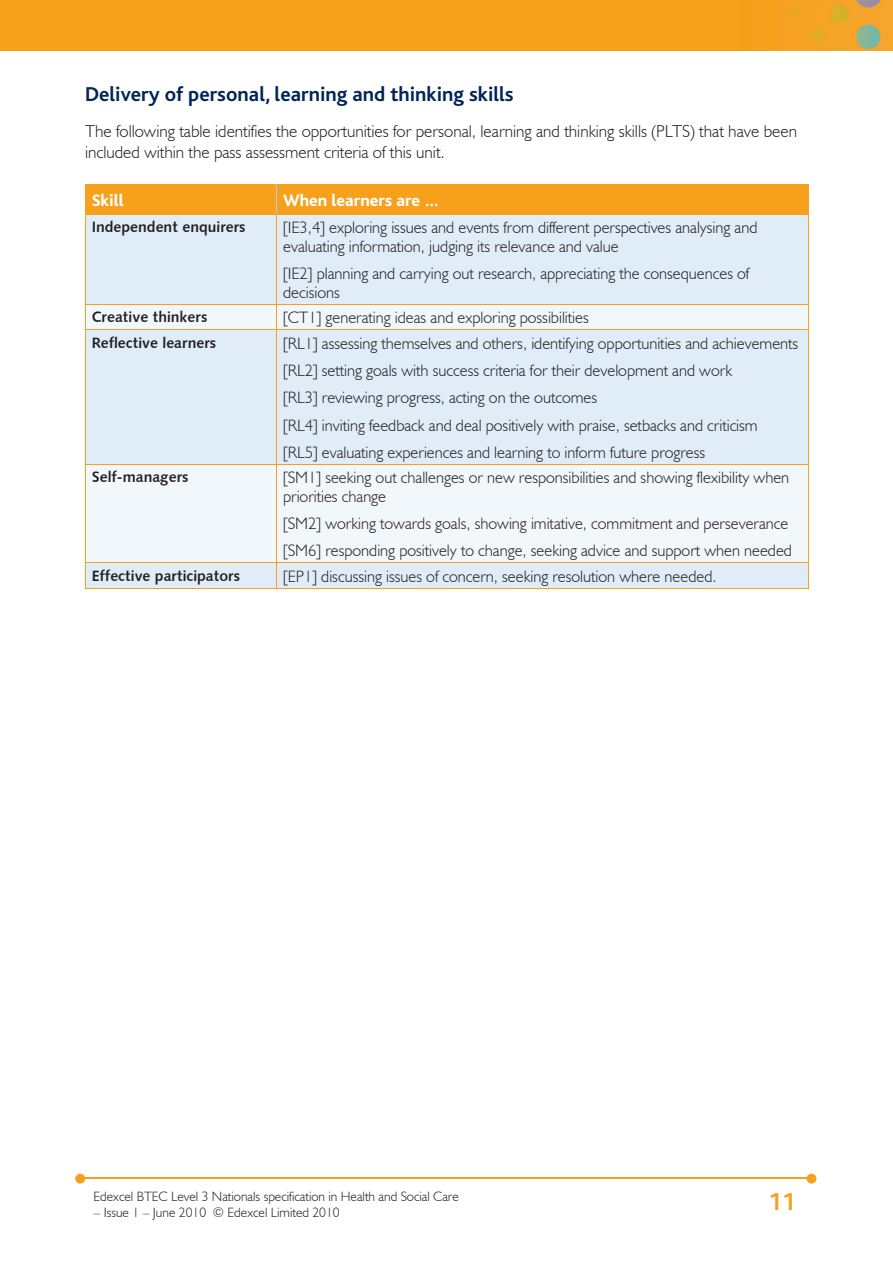
<style>
.page{position:relative;width:893px;height:1263px;background:#fff}
.page>*{position:absolute;margin:0;border:0;box-sizing:border-box;transform-origin:0 0}
.t1{font:700 25.5px "Bliss";color:#f6a01b}
.t2{font:700 21px "Bliss";color:#002556}
.t3{font:300 17.25px/21px "Humanist 521 BT";color:#231f20}
.t4{font:800 17.25px "Bliss";color:#fff}
.t5{font:300 16.5px/27.3px "Humanist 521 BT";color:#231f20}
.t6{font:15px "Humanist 531 BT Bold A";color:#231f20}
.t7{font:300 13.5px "Humanist 521 BT";color:#231f20}
</style>
<div class="page">
<img style="left:0;top:0;width:893px;height:51px">
<hr style="left:82px;top:1178px;width:728px;height:1px;background:#f6a01b">
<svg style="left:807px;top:1174px;width:9px;height:9px"></svg>
<svg style="left:75px;top:1174px;width:10px;height:9px"></svg>
<div style="left:86px;top:215px;width:722px;height:373px;background:#e0edf8"></div>
<svg style="left:86px;top:305px;width:722px;height:257px;fill:#e0edf8"></svg>
<div style="left:85px;top:185px;width:724px;height:29px;background:#f6a01b"></div>
<hr style="left:85px;top:184px;width:192px;height:1px;background:#f6a01b">
<hr style="left:277px;top:184px;width:532px;height:1px;background:#f6a01b">
<hr style="left:85px;top:215px;width:1px;height:89px;background:#f6a01b">
<hr style="left:85px;top:214px;width:192px;height:1px;background:#f6a01b">
<hr style="left:276px;top:215px;width:1px;height:89px;background:#f6a01b">
<hr style="left:808px;top:215px;width:1px;height:89px;background:#f6a01b">
<hr style="left:277px;top:214px;width:532px;height:1px;background:#f6a01b">
<svg style="left:85px;top:305px;width:1px;height:24px"></svg>
<hr style="left:85px;top:304px;width:192px;height:1px;background:#f6a01b">
<svg style="left:276px;top:305px;width:1px;height:24px"></svg>
<svg style="left:808px;top:305px;width:1px;height:24px"></svg>
<hr style="left:277px;top:304px;width:532px;height:1px;background:#f6a01b">
<hr style="left:85px;top:330px;width:1px;height:134px;background:#f6a01b">
<hr style="left:85px;top:329px;width:192px;height:1px;background:#f6a01b">
<hr style="left:276px;top:330px;width:1px;height:134px;background:#f6a01b">
<hr style="left:808px;top:330px;width:1px;height:134px;background:#f6a01b">
<hr style="left:277px;top:329px;width:532px;height:1px;background:#f6a01b">
<hr style="left:85px;top:465px;width:1px;height:97px;background:#f6a01b">
<hr style="left:85px;top:464px;width:192px;height:1px;background:#f6a01b">
<hr style="left:276px;top:465px;width:1px;height:97px;background:#f6a01b">
<hr style="left:808px;top:465px;width:1px;height:97px;background:#f6a01b">
<hr style="left:277px;top:464px;width:532px;height:1px;background:#f6a01b">
<hr style="left:85px;top:588px;width:192px;height:1px;background:#f6a01b">
<svg style="left:85px;top:563px;width:1px;height:25px"></svg>
<hr style="left:85px;top:562px;width:192px;height:1px;background:#f6a01b">
<hr style="left:277px;top:588px;width:532px;height:1px;background:#f6a01b">
<svg style="left:276px;top:563px;width:1px;height:25px"></svg>
<svg style="left:808px;top:563px;width:1px;height:25px"></svg>
<hr style="left:277px;top:562px;width:532px;height:1px;background:#f6a01b">
<p class="t2" style="left:85px;top:83px;width:430px">Delivery of personal, learning and thinking skills</p>
<p class="t3" style="left:85px;top:120px;width:713px">The following table identifies the opportunities for personal, learning and thinking skills (PLTS) that have been included within the pass assessment criteria of this unit.</p>
<p class="t4" style="left:92px;top:191px;width:33px">Skill</p>
<p class="t4" style="left:283px;top:191px;width:158px">When learners are …</p>
<p class="t6" style="left:92px;top:218px;width:155px">Independent enquirers</p>
<p class="t5" style="left:283px;top:218px;width:476px;line-height:18.8px">[IE3,4] exploring issues and events from different perspectives analysing and evaluating information, judging its relevance and value</p>
<p class="t5" style="left:283px;top:264px;width:468px;line-height:18.8px">[IE2] planning and carrying out research, appreciating the consequences of decisions</p>
<p class="t6" style="left:92px;top:308px;width:117px">Creative thinkers</p>
<p class="t5" style="left:283px;top:304px;width:307px">[CT1] generating ideas and exploring possibilities</p>
<p class="t6" style="left:92px;top:333px;width:126px">Reflective learners</p>
<p class="t5" style="left:283px;top:329px;width:517px">[RL1] assessing themselves and others, identifying opportunities and achievements [RL2] setting goals with success criteria for their development and work<br>[RL3] reviewing progress, acting on the outcomes<br>[RL4] inviting feedback and deal positively with praise, setbacks and criticism<br>[RL5] evaluating experiences and learning to inform future progress</p>
<p class="t6" style="left:92px;top:467px;width:98px">Self-managers</p>
<p class="t5" style="left:283px;top:468px;width:508px;line-height:18.8px">[SM1] seeking out challenges or new responsibilities and showing flexibility when priorities change</p>
<p class="t5" style="left:283px;top:509px;width:510px">[SM2] working towards goals, showing imitative, commitment and perseverance [SM6] responding positively to change, seeking advice and support when needed</p>
<p class="t6" style="left:92px;top:566px;width:150px">Effective participators</p>
<p class="t5" style="left:283px;top:562px;width:435px">[EP1] discussing issues of concern, seeking resolution where needed.</p>
<p class="t7" style="left:94px;top:1188px;width:367px">Edexcel BTEC Level 3 Nationals specification in Health and Social Care</p>
<p class="t7" style="left:94px;top:1204px;width:248px">– Issue 1 – June 2010 © Edexcel Limited 2010</p>
<h1 class="t1" style="left:768px;top:1189px;width:29px">11</h1>
</div>
